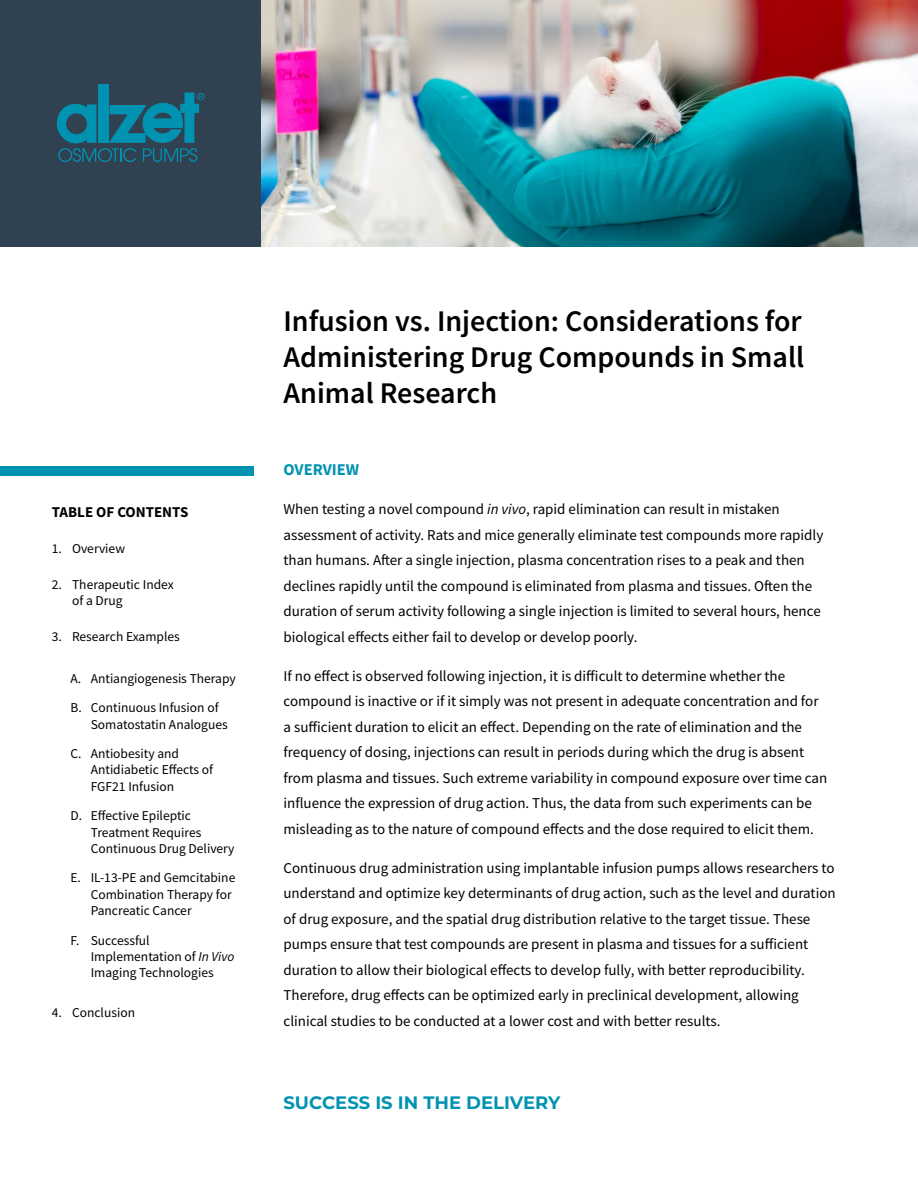
<style>
.page{position:relative;width:918px;height:1188px;background:#fff}
.page>*{position:absolute;margin:0;border:0;box-sizing:border-box;transform-origin:0 0}
.t1{font:600 30px/36px "Source Sans Pro";color:#000;text-align:justify}
.t2{font:700 18px "Montserrat";color:#0093b1}
.t3{font:700 16.5px "Source Sans Pro";color:#0093b1}
.t4{font:15px/25.5px "Source Sans Pro";color:#000}
.t5{font:700 15px "Source Sans Pro";color:#000}
.t6{font:13.5px/16.2px "Source Sans Pro";color:#000}
.s1{font-style:italic}
</style>
<div class="page">
<div style="left:0;top:0;width:261px;height:246px;background:#304151"></div>
<img style="left:261px;top:0;width:657px;height:246px">
<div style="left:98px;top:84px;width:10px;height:59px;background:#0093b1"></div>
<svg style="left:57px;top:93px;width:148px;height:69px"></svg>
<div style="left:0;top:466px;width:253px;height:10px;background:#0093b1"></div>
<p class="t5" style="left:52px;top:502px;width:138px">TABLE OF CONTENTS</p>
<p class="t6" style="left:52px;top:541px;width:75px">1. Overview</p>
<p class="t6" style="left:72px;top:576px;width:103px;text-indent:-20px">2. Therapeutic Index of a Drug</p>
<p class="t6" style="left:52px;top:628px;width:130px">3. Research Examples</p>
<p class="t6" style="left:70px;top:670px;width:167px">A. Antiangiogenesis Therapy</p>
<p class="t6" style="left:91px;top:700px;width:139px;text-indent:-20px">B. Continuous Infusion of<br>Somatostatin Analogues</p>
<p class="t6" style="left:91px;top:746px;width:124px;text-indent:-20px">C. Antiobesity and<br>Antidiabetic Effects of<br>FGF21 Infusion</p>
<p class="t6" style="left:91px;top:808px;width:145px;text-indent:-20px">D. Effective Epileptic<br>Treatment Requires<br>Continuous Drug Delivery</p>
<p class="t6" style="left:91px;top:870px;width:146px;text-indent:-20px">E. IL-13-PE and Gemcitabine<br>Combination Therapy for<br>Pancreatic Cancer</p>
<p class="t6" style="left:91px;top:932px;width:145px;text-indent:-20px">F. Successful<br>Implementation of <span class="s1">In Vivo<br></span>Imaging Technologies</p>
<p class="t6" style="left:52px;top:1004px;width:85px">4. Conclusion</p>
<p class="t1" style="left:284px;top:303px;width:522px">Infusion vs. Injection: Considerations for Administering Drug Compounds in Small Animal Research</p>
<p class="t3" style="left:284px;top:459px;width:77px">OVERVIEW</p>
<p class="t4" style="left:284px;top:497px;width:541px">When testing a novel compound <span class="s1">in vivo</span>, rapid elimination can result in mistaken assessment of activity. Rats and mice generally eliminate test compounds more rapidly than humans. After a single injection, plasma concentration rises to a peak and then declines rapidly until the compound is eliminated from plasma and tissues. Often the duration of serum activity following a single injection is limited to several hours, hence biological effects either fail to develop or develop poorly.</p>
<p class="t4" style="left:284px;top:663px;width:545px">If no effect is observed following injection, it is difficult to determine whether the compound is inactive or if it simply was not present in adequate concentration and for a sufficient duration to elicit an effect. Depending on the rate of elimination and the frequency of dosing, injections can result in periods during which the drug is absent from plasma and tissues. Such extreme variability in compound exposure over time can influence the expression of drug action. Thus, the data from such experiments can be misleading as to the nature of compound effects and the dose required to elicit them.</p>
<p class="t4" style="left:284px;top:855px;width:554px">Continuous drug administration using implantable infusion pumps allows researchers to understand and optimize key determinants of drug action, such as the level and duration of drug exposure, and the spatial drug distribution relative to the target tissue. These pumps ensure that test compounds are present in plasma and tissues for a sufficient duration to allow their biological effects to develop fully, with better reproducibility.<br>Therefore, drug effects can be optimized early in preclinical development, allowing clinical studies to be conducted at a lower cost and with better results.</p>
<p class="t2" style="left:284px;top:1089px;width:278px">SUCCESS IS IN THE DELIVERY</p>
</div>
